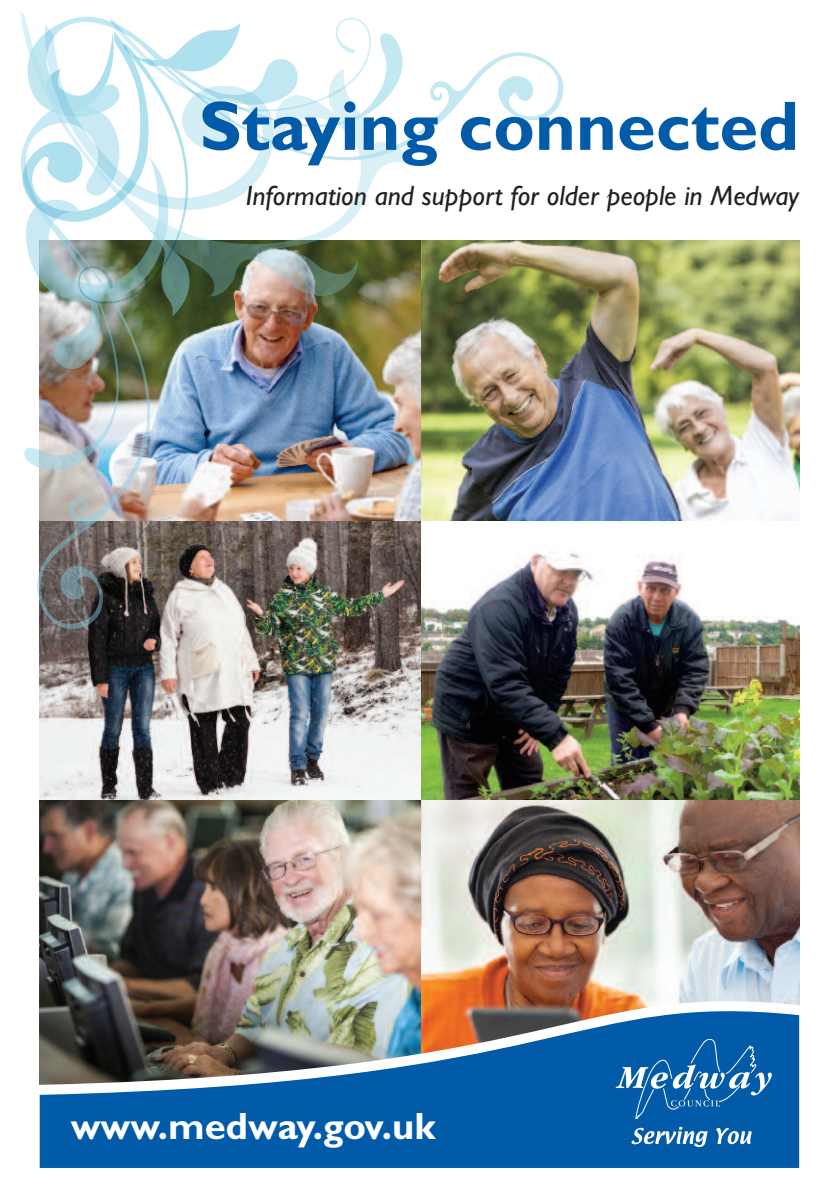
<style>
.page{position:relative;width:840px;height:1191px;background:#fff}
.page>*{position:absolute;margin:0;border:0;box-sizing:border-box;transform-origin:0 0}
.t1{font:700 70.2px "Gill Sans";color:#015ba9}
.t2{font:700 38px "Gill Sans";color:#fff}
.t3{font:italic 28px "Gill Sans";color:#231f20}
</style>
<div class="page">
<img style="left:40px;top:520px;width:381px;height:280px">
<img style="left:421px;top:520px;width:377px;height:280px">
<img style="left:40px;top:800px;width:381px;height:161px">
<img style="left:421px;top:800px;width:377px;height:161px">
<img style="left:39px;top:961px;width:761px;height:207px">
<img style="left:150px;top:240px;width:271px;height:280px">
<img style="left:421px;top:240px;width:377px;height:280px">
<img style="left:40px;top:991px;width:758px;height:177px">
<svg style="left:631px;top:1126px;width:76px;height:21px"></svg>
<svg style="left:715px;top:1127px;width:36px;height:17px"></svg>
<svg style="left:615px;top:1039px;width:156px;height:80px;background:#2170b4"></svg>
<svg style="left:21px;top:11px;width:391px;height:285px"></svg>
<svg style="left:28px;top:17px;width:535px;height:143px"></svg>
<img style="left:24px;top:316px;width:126px;height:313px">
<svg style="left:21px;top:18px;width:350px;height:298px"></svg>
<h1 class="t1" style="left:199px;top:85px;width:601px">Staying connected</h1>
<p class="t3" style="left:245px;top:179px;width:554px">Information and support for older people in Medway</p>
<h2 class="t2" style="left:71px;top:1103px;width:366px">www.medway.gov.uk</h2>
</div>
